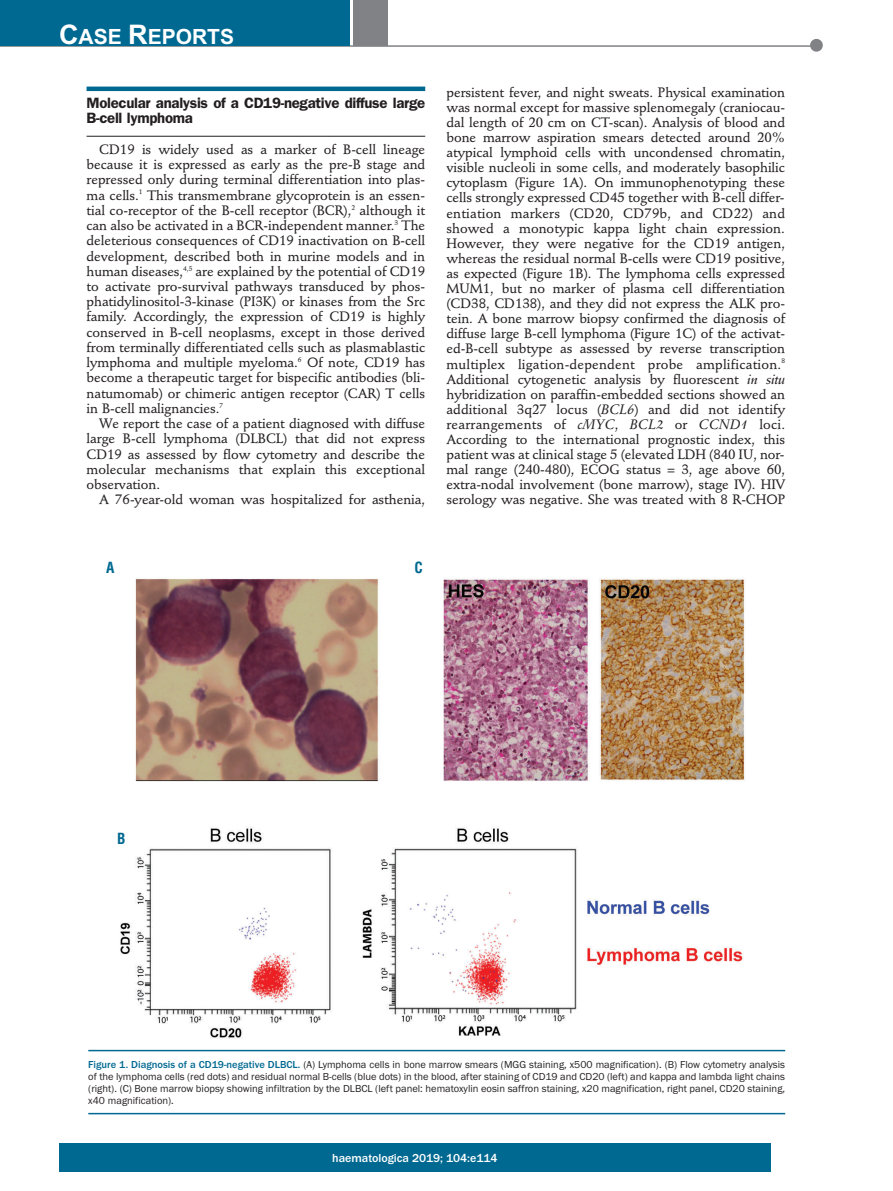
<style>
.page{position:relative;width:893px;height:1191px;background:#fff}
.page>*{position:absolute;margin:0;border:0;box-sizing:border-box;transform-origin:0 0}
.t1{font:700 21px "Arial";color:#fff}
.t2{font:600 15px/15.3px "Franklin Gothic";letter-spacing:-.02em;color:#231f20}
.t3{font:700 condensed 15px "Helvetica";color:#006991}
.t4{font:500 13.5px/15.1px "Stempel Schneidler";letter-spacing:-.005em;color:#231f20;text-align:justify}
.t5{font:500 12px "Franklin Gothic";color:#fff}
.t6{font:10.5px/12px "Franklin Gothic";color:#231f20;text-align:justify}
.s1{font-size:27px}
.s2{font-family:"Stempel Schneidler Med";font-weight:400;font-style:italic}
.s3{font-weight:500;color:#006991}
</style>
<div class="page">
<hr style="left:87px;top:87px;width:338px;height:4px;background:#006991">
<hr style="left:87px;top:136px;width:338px;height:1px;background:#231f20">
<div style="left:59px;top:1143px;width:712px;height:28px;background:#006991"></div>
<hr style="left:0;top:45px;width:820px;height:2px;background:#808285">
<div style="left:810px;top:39px;width:13px;height:13px;background:#808285;border-radius:50%"></div>
<div style="left:354px;top:0;width:34px;height:45px;background:#808285"></div>
<div style="left:0;top:0;width:350px;height:45px;background:#006991"></div>
<img style="left:120px;top:578px;width:625px;height:461px">
<hr style="left:88px;top:1049px;width:697px;height:2px;background:#006991">
<hr style="left:88px;top:1112px;width:697px;height:2px;background:#006991">
<h1 class="t1" style="left:59px;top:25px;width:176px"><span class="s1">C</span>ASE <span class="s1">R</span>EPORTS</h1>
<p class="t2" style="left:87px;top:97px;width:340px">Molecular analysis of a CD19-negative diffuse large<br>B-cell lymphoma</p>
<p class="t4" style="left:87px;top:143px;width:340px;text-indent:13px">CD19 is widely used as a marker of B-cell lineage because it is expressed as early as the pre-B stage and repressed only during terminal differentiation into plas&shy;ma cells.<sup>1</sup> This transmembrane glycoprotein is an essen&shy;tial co-receptor of the B-cell receptor (BCR),<sup>2</sup> although it can also be activated in a BCR-independent manner.<sup>3</sup> The deleterious consequences of CD19 inactivation on B-cell development, described both in murine models and in human diseases,<sup>4,5</sup> are explained by the potential of CD19 to activate pro-survival pathways transduced by phos&shy;phatidylinositol-3-kinase (PI3K) or kinases from the Src family. Accordingly, the expression of CD19 is highly conserved in B-cell neoplasms, except in those derived from terminally differentiated cells such as plasmablastic lymphoma and multiple myeloma.<sup>6</sup> Of note, CD19 has become a therapeutic target for bispecific antibodies (bli&shy;natumomab) or chimeric antigen receptor (CAR) T cells in B-cell malignancies.<sup>7</sup></p>
<p class="t4" style="left:87px;top:417px;width:340px;text-indent:13px">We report the case of a patient diagnosed with diffuse large B-cell lymphoma (DLBCL) that did not express CD19 as assessed by flow cytometry and describe the molecular mechanisms that explain this exceptional observation.</p>
<p class="t4" style="left:99px;top:493px;width:327px">A 76-year-old woman was hospitalized for asthenia,</p>
<p class="t4" style="left:446px;top:86px;width:340px">persistent fever, and night sweats. Physical examination was normal except for massive splenomegaly (craniocau&shy;dal length of 20 cm on CT-scan). Analysis of blood and bone marrow aspiration smears detected around 20% atypical lymphoid cells with uncondensed chromatin, visible nucleoli in some cells, and moderately basophilic cytoplasm (Figure 1A). On immunophenotyping these cells strongly expressed CD45 together with B-cell differ&shy;entiation markers (CD20, CD79b, and CD22) and showed a monotypic kappa light chain expression.<br>However, they were negative for the CD19 antigen, whereas the residual normal B-cells were CD19 positive, as expected (Figure 1B). The lymphoma cells expressed MUM1, but no marker of plasma cell differentiation (CD38, CD138), and they did not express the ALK pro&shy;tein. A bone marrow biopsy confirmed the diagnosis of diffuse large B-cell lymphoma (Figure 1C) of the activat&shy;ed-B-cell subtype as assessed by reverse transcription multiplex ligation-dependent probe amplification.<sup>8<br></sup>Additional cytogenetic analysis by fluorescent <span class="s2">in situ </span>hybridization on paraffin-embedded sections showed an additional 3q27 locus (<span class="s2">BCL6</span>) and did not identify rearrangements of <span class="s2">cMYC</span>, <span class="s2">BCL2</span> or <span class="s2">CCND1</span> loci.<br>According to the international prognostic index, this patient was at clinical stage 5 (elevated LDH (840 IU, nor&shy;mal range (240-480), ECOG status = 3, age above 60, extra-nodal involvement (bone marrow), stage IV). HIV serology was negative. She was treated with 8 R-CHOP</p>
<p class="t3" style="left:106px;top:559px;width:10px">A</p>
<p class="t3" style="left:415px;top:559px;width:10px">C</p>
<p class="t3" style="left:117px;top:829px;width:10px">B</p>
<p class="t6" style="left:88px;top:1058px;width:698px"><span class="s3">Figure 1. Diagnosis of a CD19-negative DLBCL.</span> (A) Lymphoma cells in bone marrow smears (MGG staining, x500 magnification). (B) Flow cytometry analysis of the lymphoma cells (red dots) and residual normal B-cells (blue dots) in the blood, after staining of CD19 and CD20 (left) and kappa and lambda light chains (right). (C) Bone marrow biopsy showing infiltration by the DLBCL (left panel: hematoxylin eosin saffron staining, x20 magnification, right panel, CD20 staining, x40 magnification).</p>
<p class="t5" style="left:332px;top:1150px;width:167px">haematologica 2019; 104:e114</p>
</div>
